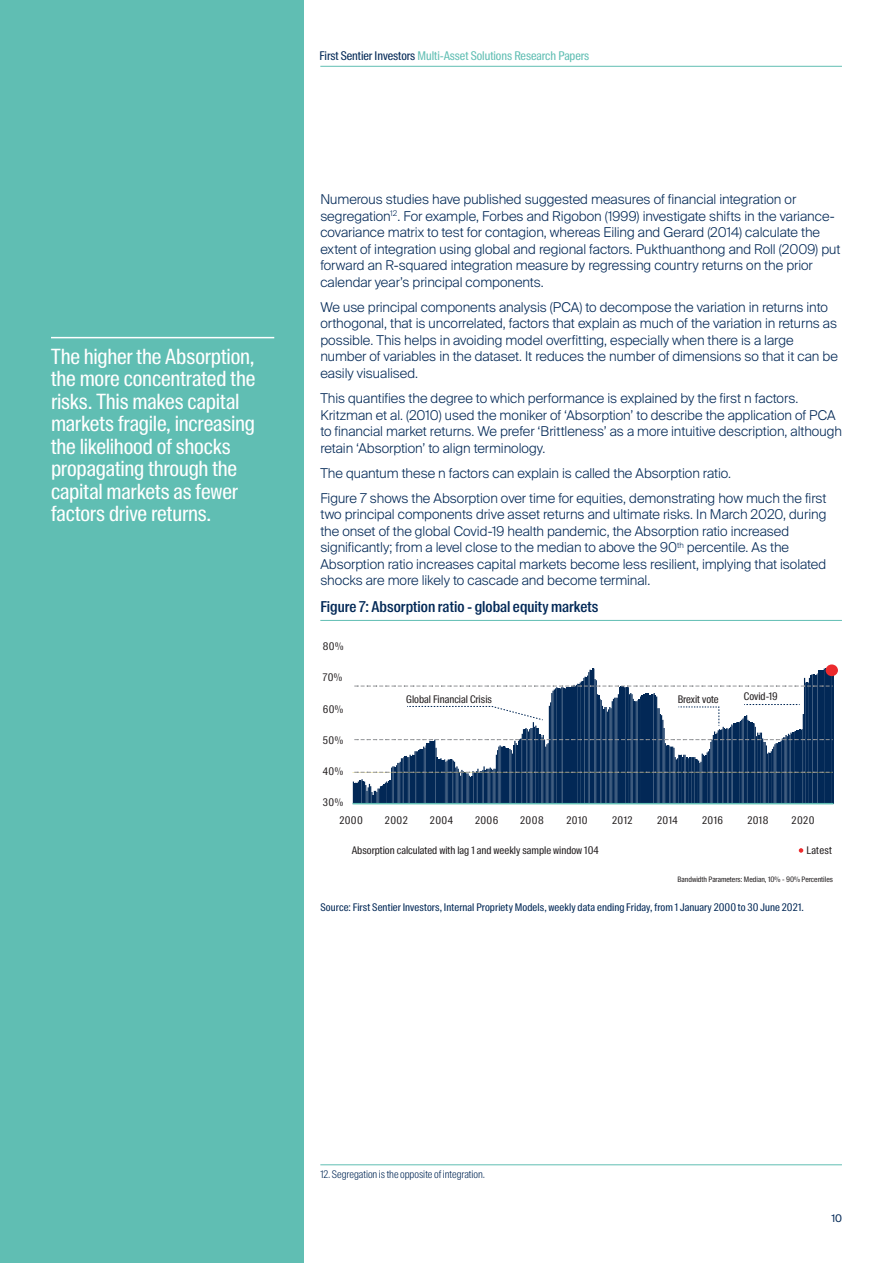
<style>
.page{position:relative;width:893px;height:1263px;background:#fff}
.page>*{position:absolute;margin:0;border:0;box-sizing:border-box;transform-origin:0 0}
.Pullout{font:21px/22.5px "Suisse Intl Cond";letter-spacing:-.01em;color:#fff}
.Graph_heading_with_r{font:500 15px "Suisse Intl Cond";letter-spacing:.005em;color:#022856}
.Body_text{font:300 13.5px/16.5px "Suisse Intl";color:#022856}
.t1{font:12px "Suisse Intl Cond";letter-spacing:-.005em;color:#60beb3}
.t2{font:10.5px "Suisse Intl Cond";color:#231f20}
.Source{font:10.5px "Suisse Intl Cond";letter-spacing:.005em;color:#022856}
.Footnote{font:300 10.5px "Suisse Intl Cond";color:#022856}
.t3{font:10.5px "Suisse Intl";color:#022856}
.t4{font:7.5px "Suisse Intl Cond";color:#231f20}
.s1{color:#022856}
</style>
<div class="page">
<hr style="left:320px;top:620px;width:522px;height:1px;background:#60beb3">
<hr style="left:832px;top:670px;width:1px;height:134px;background:#022856">
<hr style="left:353px;top:803px;width:480px;height:1px;background:#60beb3">
<div style="left:826px;top:664px;width:12px;height:12px;background:#ec2a2d;border-radius:50%"></div>
<svg style="left:353px;top:669px;width:479px;height:134px"></svg>
<svg style="left:799px;top:848px;width:4px;height:5px"></svg>
<hr style="left:320px;top:1164px;width:522px;height:1px;background:#60beb3">
<hr style="left:320px;top:66px;width:522px;height:1px;background:#60beb3">
<div style="left:0;top:0;width:303px;height:1263px;background:#60beb3"></div>
<hr style="left:51px;top:337px;width:223px;height:1px;background:#fff">
<p class="Pullout" style="left:51px;top:345px;width:206px">The higher the Absorption, the more concentrated the risks. This makes capital markets fragile, increasing the likelihood of shocks propagating through the capital markets as fewer factors drive returns.</p>
<p class="t1" style="left:319px;top:48px;width:271px"><span class="s1">First Sentier Investors</span> Multi-Asset Solutions Research Papers</p>
<p class="Body_text" style="left:320px;top:192px;width:522px">Numerous studies have published suggested measures of financial integration or segregation<sup>12</sup>. For example, Forbes and Rigobon (1999) investigate shifts in the variance&shy;covariance matrix to test for contagion, whereas Eiling and Gerard (2014) calculate the extent of integration using global and regional factors. Pukthuanthong and Roll (2009) put forward an R-squared integration measure by regressing country returns on the prior calendar year’s principal components.</p>
<p class="Body_text" style="left:320px;top:299px;width:519px">We use principal components analysis (PCA) to decompose the variation in returns into orthogonal, that is uncorrelated, factors that explain as much of the variation in returns as possible. This helps in avoiding model overfitting, especially when there is a large number of variables in the dataset. It reduces the number of dimensions so that it can be easily visualised.</p>
<p class="Body_text" style="left:320px;top:390px;width:523px">This quantifies the degree to which performance is explained by the first n factors.<br>Kritzman et al. (2010) used the moniker of ‘Absorption’ to describe the application of PCA to financial market returns. We prefer ‘Brittleness’ as a more intuitive description, although retain ‘Absorption’ to align terminology.</p>
<p class="Body_text" style="left:320px;top:465px;width:412px">The quantum these n factors can explain is called the Absorption ratio.</p>
<p class="Body_text" style="left:320px;top:490px;width:508px">Figure 7 shows the Absorption over time for equities, demonstrating how much the first two principal components drive asset returns and ultimate risks. In March 2020, during the onset of the global Covid-19 health pandemic, the Absorption ratio increased significantly; from a level close to the median to above the 90<sup>th</sup> percentile. As the Absorption ratio increases capital markets become less resilient, implying that isolated shocks are more likely to cascade and become terminal.</p>
<p class="Graph_heading_with_r" style="left:320px;top:597px;width:280px">Figure 7: Absorption ratio - global equity markets</p>
<p class="t2" style="left:323px;top:640px;width:22px">80%</p>
<p class="t2" style="left:323px;top:672px;width:21px">70%</p>
<p class="t2" style="left:323px;top:703px;width:22px">60%</p>
<p class="t2" style="left:323px;top:734px;width:22px">50%</p>
<p class="t2" style="left:323px;top:765px;width:22px">40%</p>
<p class="t2" style="left:323px;top:796px;width:22px">30%</p>
<p class="t2" style="left:406px;top:693px;width:87px">Global Financial Crisis</p>
<p class="t2" style="left:678px;top:693px;width:43px">Brexit vote</p>
<p class="t2" style="left:744px;top:690px;width:36px">Covid-19</p>
<p class="t2" style="left:339px;top:814px;width:25px">2000</p>
<p class="t2" style="left:385px;top:814px;width:24px">2002</p>
<p class="t2" style="left:430px;top:814px;width:25px">2004</p>
<p class="t2" style="left:475px;top:814px;width:25px">2006</p>
<p class="t2" style="left:520px;top:814px;width:25px">2008</p>
<p class="t2" style="left:566px;top:814px;width:23px">2010</p>
<p class="t2" style="left:612px;top:814px;width:22px">2012</p>
<p class="t2" style="left:657px;top:814px;width:22px">2014</p>
<p class="t2" style="left:702px;top:814px;width:23px">2016</p>
<p class="t2" style="left:747px;top:814px;width:23px">2018</p>
<p class="t2" style="left:792px;top:814px;width:24px">2020</p>
<p class="t2" style="left:352px;top:844px;width:249px">Absorption calculated with lag 1 and weekly sample window 104</p>
<p class="t2" style="left:806px;top:844px;width:27px">Latest</p>
<p class="t4" style="left:678px;top:874px;width:157px">Bandwidth Parameters: Median, 10% - 90% Percentiles</p>
<p class="Source" style="left:320px;top:901px;width:485px">Source: First Sentier Investors, Internal Propriety Models, weekly data ending Friday, from 1 January 2000 to 30 June 2021.</p>
<p class="Footnote" style="left:320px;top:1168px;width:166px">12. Segregation is the opposite of integration.</p>
<p class="t3" style="left:831px;top:1212px;width:12px">10</p>
</div>
